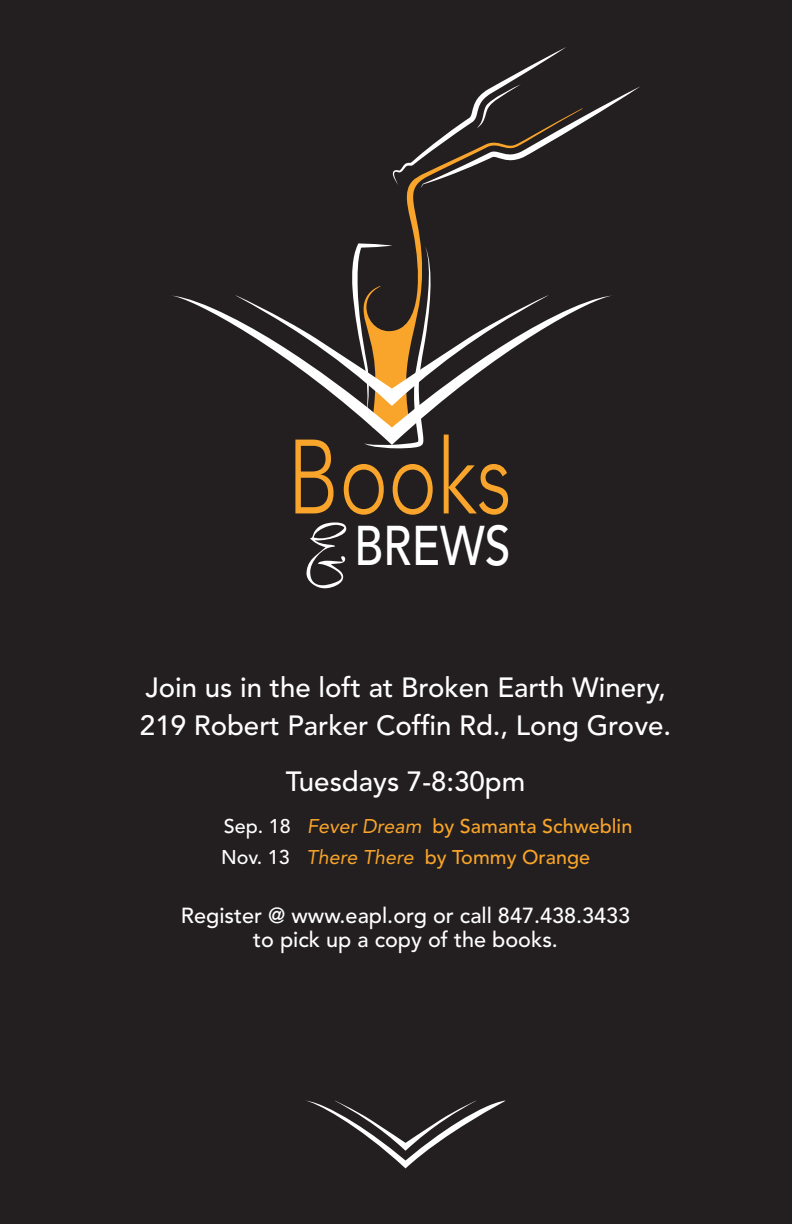
<style>
.page{position:relative;width:792px;height:1224px;background:#231f20}
.page>*{position:absolute;margin:0;border:0;box-sizing:border-box;transform-origin:0 0}
.t1{font:131.9px "Carmalita Script SSK";color:#fff;scale:1.17 1}
.t2{font:300 104.3px "Avenir LT Std";color:#f9a42a;scale:.79 1}
.t3{font:500 55.4px "Avenir LT Std";color:#fff;scale:.84 1}
.t4{font:500 27.6px/38.6px "Avenir LT Std";color:#fff}
.t5{font:500 21.6px/24.5px "Avenir LT Std";color:#fff;text-align:center}
.t6{font:500 19.8px/31px "Avenir LT Std";color:#f9a42a}
.s1{color:#fff}
.s2{font-weight:400;font-style:italic}
</style>
<div class="page">
<svg style="left:304px;top:1098px;width:203px;height:70px;background:#393637"></svg>
<div style="left:362px;top:108px;width:221px;height:188px;background:#231f20"></div>
<svg style="left:393px;top:47px;width:248px;height:141px;background:#322d2c"></svg>
<div style="left:172px;top:296px;width:440px;height:149px;background:#231f20"></div>
<svg style="left:227px;top:243px;width:329px;height:205px;background:#453d38"></svg>
<h2 class="t2" style="left:287px;top:416px;width:285px">Books</h2>
<h1 class="t1" style="left:305px;top:495px;width:45px">&amp;</h1>
<h3 class="t3" style="left:354px;top:514px;width:188px">BREWS</h3>
<p class="t4" style="left:140px;top:669px;width:533px">Join us in the loft at Broken Earth Winery,<br>219 Robert Parker Coffin Rd., Long Grove.</p>
<p class="t4" style="left:286px;top:763px;width:241px">Tuesdays 7-8:30pm</p>
<p class="t6" style="left:221px;top:811px;width:413px"><span class="s1">Sep. 18</span> <span class="s2">Fever Dream</span> by Samanta Schweblin<br><span class="s1">Nov. 13</span> <span class="s2">There There</span> by Tommy Orange</p>
<p class="t5" style="left:181px;top:903px;width:451px">Register @ www.eapl.org or call 847.438.3433 to pick up a copy of the books.</p>
</div>
